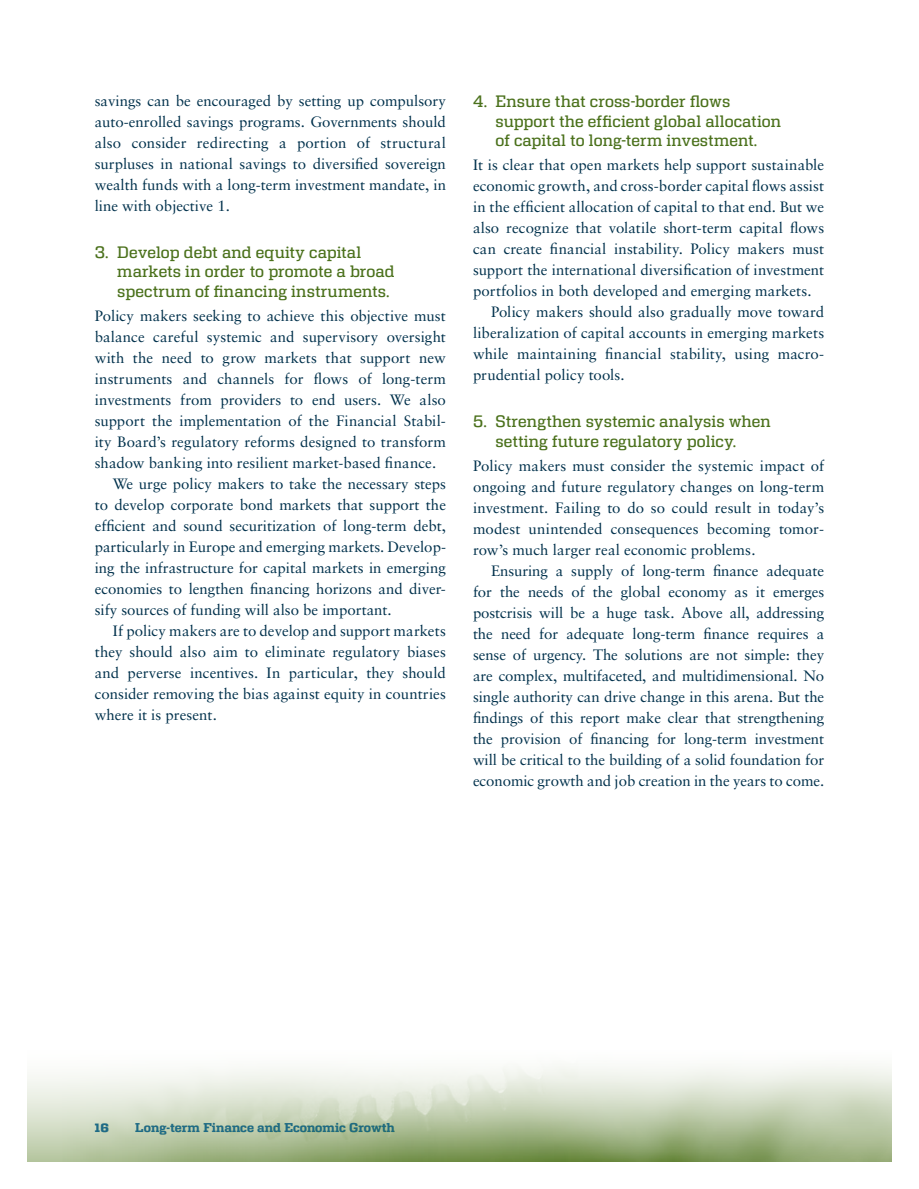
<style>
.page{position:relative;width:919px;height:1189px;background:#fff}
.page>*{position:absolute;margin:0;border:0;box-sizing:border-box;transform-origin:0 0}
.t1{font:500 16.5px/19.5px "Girard Slab";letter-spacing:.005em;color:#4b711c}
.t2{font:15px/21px "Sabon";color:#00314c;text-align:justify}
.t3{font:700 12.75px "Girard Slab";color:#1e6a87}
.t4{font:800 12px "Girard Slab";color:#1e6a87}
</style>
<div class="page">
<svg style="left:27px;top:1075px;width:36px;height:86px;background:#d9e1ce"></svg>
<img style="left:63px;top:1066px;width:828px;height:95px">
<img style="left:104px;top:1128px;width:158px;height:5px">
<p class="t2" style="left:95px;top:90px;width:353px">savings can be encouraged by setting up compulsory auto-enrolled savings programs. Governments should also consider redirecting a portion of structural surpluses in national savings to diversified sovereign wealth funds with a long-term investment mandate, in line with objective 1.</p>
<p class="t1" style="left:117px;top:242px;width:279px;text-indent:-23px">3. Develop debt and equity capital markets in order to promote a broad spectrum of financing instruments.</p>
<p class="t2" style="left:95px;top:305px;width:352px">Policy makers seeking to achieve this objective must</p>
<p class="t2" style="left:95px;top:326px;width:352px">balance careful systemic and supervisory oversight</p>
<p class="t2" style="left:95px;top:347px;width:352px">with the need to grow markets that support new</p>
<p class="t2" style="left:95px;top:368px;width:352px">instruments and channels for flows of long-term</p>
<p class="t2" style="left:95px;top:389px;width:352px">investments from providers to end users. We also</p>
<p class="t2" style="left:95px;top:410px;width:352px">support the implementation of the Financial Stabil-</p>
<p class="t2" style="left:95px;top:431px;width:352px">ity Board’s regulatory reforms designed to transform</p>
<p class="t2" style="left:95px;top:452px;width:343px">shadow banking into resilient market-based finance.</p>
<p class="t2" style="left:113px;top:473px;width:335px">We urge policy makers to take the necessary steps</p>
<p class="t2" style="left:95px;top:494px;width:353px">to develop corporate bond markets that support the</p>
<p class="t2" style="left:95px;top:515px;width:352px">efficient and sound securitization of long-term debt,</p>
<p class="t2" style="left:95px;top:536px;width:351px">particularly in Europe and emerging markets. Develop-</p>
<p class="t2" style="left:95px;top:557px;width:352px">ing the infrastructure for capital markets in emerging</p>
<p class="t2" style="left:95px;top:578px;width:352px">economies to lengthen financing horizons and diver-</p>
<p class="t2" style="left:95px;top:599px;width:298px">sify sources of funding will also be important.</p>
<p class="t2" style="left:113px;top:620px;width:334px">If policy makers are to develop and support markets</p>
<p class="t2" style="left:95px;top:641px;width:352px">they should also aim to eliminate regulatory biases</p>
<p class="t2" style="left:95px;top:662px;width:352px">and perverse incentives. In particular, they should</p>
<p class="t2" style="left:95px;top:683px;width:352px">consider removing the bias against equity in countries</p>
<p class="t2" style="left:95px;top:704px;width:124px">where it is present.</p>
<p class="t1" style="left:495px;top:92px;width:287px;text-indent:-23px">4. Ensure that cross-border flows support the efficient global allocation of capital to long-term investment.</p>
<p class="t2" style="left:473px;top:154px;width:352px">It is clear that open markets help support sustainable</p>
<p class="t2" style="left:473px;top:175px;width:352px">economic growth, and cross-border capital flows assist</p>
<p class="t2" style="left:473px;top:196px;width:352px">in the efficient allocation of capital to that end. But we</p>
<p class="t2" style="left:473px;top:217px;width:353px">also recognize that volatile short-term capital flows</p>
<p class="t2" style="left:473px;top:238px;width:352px">can create financial instability. Policy makers must</p>
<p class="t2" style="left:473px;top:259px;width:352px">support the international diversification of investment</p>
<p class="t2" style="left:473px;top:280px;width:340px">portfolios in both developed and emerging markets.</p>
<p class="t2" style="left:491px;top:301px;width:334px">Policy makers should also gradually move toward</p>
<p class="t2" style="left:473px;top:322px;width:352px">liberalization of capital accounts in emerging markets</p>
<p class="t2" style="left:473px;top:343px;width:352px">while maintaining financial stability, using macro-</p>
<p class="t2" style="left:473px;top:364px;width:153px">prudential policy tools.</p>
<p class="t1" style="left:495px;top:411px;width:277px;text-indent:-22px">5. Strengthen systemic analysis when setting future regulatory policy.</p>
<p class="t2" style="left:473px;top:455px;width:352px">Policy makers must consider the systemic impact of</p>
<p class="t2" style="left:473px;top:476px;width:352px">ongoing and future regulatory changes on long-term</p>
<p class="t2" style="left:473px;top:497px;width:352px">investment. Failing to do so could result in today’s</p>
<p class="t2" style="left:473px;top:518px;width:352px">modest unintended consequences becoming tomor-</p>
<p class="t2" style="left:473px;top:539px;width:284px">row’s much larger real economic problems.</p>
<p class="t2" style="left:491px;top:560px;width:334px">Ensuring a supply of long-term finance adequate</p>
<p class="t2" style="left:473px;top:581px;width:353px">for the needs of the global economy as it emerges</p>
<p class="t2" style="left:473px;top:602px;width:353px">postcrisis will be a huge task. Above all, addressing</p>
<p class="t2" style="left:473px;top:623px;width:353px">the need for adequate long-term finance requires a</p>
<p class="t2" style="left:473px;top:644px;width:352px">sense of urgency. The solutions are not simple: they</p>
<p class="t2" style="left:473px;top:665px;width:353px">are complex, multifaceted, and multidimensional. No</p>
<p class="t2" style="left:473px;top:686px;width:353px">single authority can drive change in this arena. But the</p>
<p class="t2" style="left:473px;top:707px;width:352px">findings of this report make clear that strengthening</p>
<p class="t2" style="left:473px;top:728px;width:352px">the provision of financing for long-term investment</p>
<p class="t2" style="left:473px;top:749px;width:352px">will be critical to the building of a solid foundation for</p>
<p class="t2" style="left:473px;top:770px;width:352px">economic growth and job creation in the years to come.</p>
<p class="t4" style="left:95px;top:1120px;width:16px">16</p>
<p class="t3" style="left:135px;top:1119px;width:261px">Long-term Finance and Economic Growth</p>
</div>
